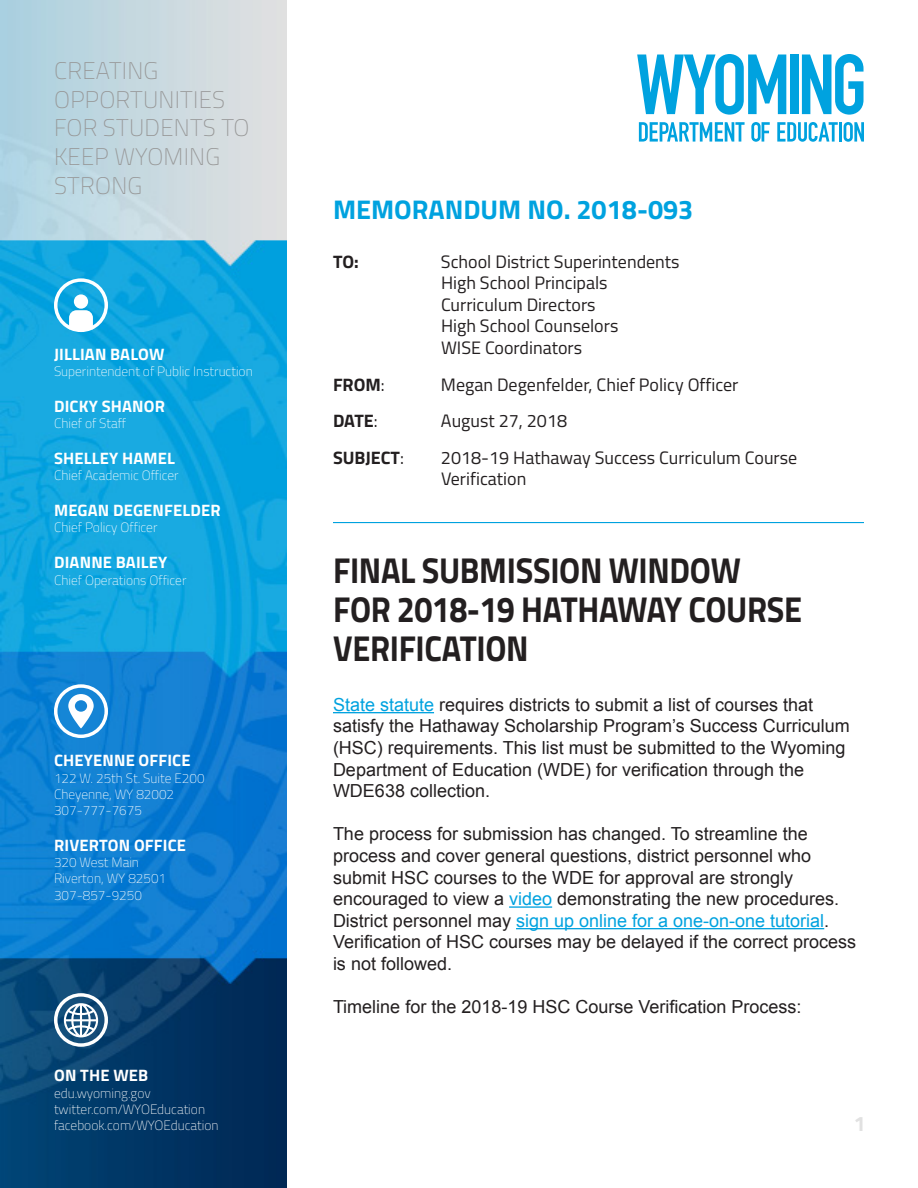
<style>
.page{position:relative;width:918px;height:1188px;background:#fff}
.page>*{position:absolute;margin:0;border:0;box-sizing:border-box;transform-origin:0 0}
.Headline{font:700 36px/39px "Titillium Web";letter-spacing:-.01em;color:#231f20;scale:.9 1}
.Section_Title{font:700 27px "Titillium Web";color:#00a2df}
.t1{font:100 24px/28.8px "Titillium Web";letter-spacing:.01em;color:#969696}
.t2{font:700 21px "Titillium Web";color:#e1e1e1}
.t3{font:18px/21.6px "Arial";color:#231f20}
.t4{font:18px/21.6px "Titillium Web";color:#231f20}
.t5{font:700 18px "Titillium Web";color:#231f20}
.Sidebar_Title{font:700 16.5px "Titillium Web";letter-spacing:.01em;color:#fff}
.Sidebar_Description{font:100 13.5px "Titillium Web";color:#fff}
.s1{font-weight:400}
.s2{color:#00a2df}
</style>
<div class="page">
<img style="left:0;top:0;width:286px;height:1188px">
<hr style="left:333px;top:712px;width:101px;height:1px;background:#00a2df">
<hr style="left:509px;top:906px;width:43px;height:2px;background:#00a2df">
<hr style="left:516px;top:928px;width:308px;height:1px;background:#00a2df">
<svg style="left:54px;top:993px;width:54px;height:54px"></svg>
<svg style="left:54px;top:684px;width:54px;height:54px"></svg>
<svg style="left:54px;top:278px;width:54px;height:54px"></svg>
<svg style="left:637px;top:54px;width:149px;height:61px"></svg>
<div style="left:790px;top:55px;width:8px;height:59px;background:#00a2df"></div>
<svg style="left:802px;top:54px;width:62px;height:61px"></svg>
<svg style="left:639px;top:122px;width:106px;height:20px"></svg>
<svg style="left:751px;top:122px;width:19px;height:20px"></svg>
<svg style="left:777px;top:122px;width:61px;height:20px"></svg>
<hr style="left:839px;top:122px;width:3px;height:20px;background:#00a2df">
<svg style="left:844px;top:122px;width:20px;height:20px"></svg>
<hr style="left:333px;top:522px;width:531px;height:1px;background:#00a2df">
<p class="t1" style="left:54px;top:55px;width:197px">CREATING<br>OPPORTUNITIES<br>FOR STUDENTS TO<br>KEEP WYOMING<br>STRONG</p>
<p class="Sidebar_Title" style="left:54px;top:341px;width:112px">JILLIAN BALOW</p>
<p class="Sidebar_Description" style="left:54px;top:361px;width:200px">Superintendent of Public Instruction</p>
<p class="Sidebar_Title" style="left:54px;top:393px;width:112px">DICKY SHANOR</p>
<p class="Sidebar_Description" style="left:54px;top:414px;width:74px">Chief of Staff</p>
<p class="Sidebar_Title" style="left:54px;top:446px;width:122px">SHELLEY HAMEL</p>
<p class="Sidebar_Description" style="left:54px;top:466px;width:126px">Chief Academic Officer</p>
<p class="Sidebar_Title" style="left:54px;top:498px;width:168px">MEGAN DEGENFELDER</p>
<p class="Sidebar_Description" style="left:54px;top:518px;width:105px">Chief Policy Officer</p>
<p class="Sidebar_Title" style="left:54px;top:550px;width:115px">DIANNE BAILEY</p>
<p class="Sidebar_Description" style="left:54px;top:570px;width:134px">Chief Operations Officer</p>
<p class="Sidebar_Title" style="left:54px;top:748px;width:138px">CHEYENNE OFFICE</p>
<p class="Sidebar_Description" style="left:54px;top:768px;width:152px">122 W. 25th St. Suite E200</p>
<p class="Sidebar_Description" style="left:54px;top:784px;width:122px">Cheyenne, WY 82002</p>
<p class="Sidebar_Description" style="left:54px;top:801px;width:89px">307-777-7675</p>
<p class="Sidebar_Title" style="left:54px;top:833px;width:133px">RIVERTON OFFICE</p>
<p class="Sidebar_Description" style="left:54px;top:853px;width:87px">320 West Main</p>
<p class="Sidebar_Description" style="left:54px;top:869px;width:114px">Riverton, WY 82501</p>
<p class="Sidebar_Description" style="left:54px;top:885px;width:89px">307-857-9250</p>
<p class="Sidebar_Title" style="left:54px;top:1063px;width:96px">ON THE WEB</p>
<p class="Sidebar_Description" style="left:54px;top:1083px;width:98px">edu.wyoming.gov</p>
<p class="Sidebar_Description" style="left:54px;top:1099px;width:153px">twitter.com/WYOEducation</p>
<p class="Sidebar_Description" style="left:54px;top:1116px;width:166px">facebook.com/WYOEducation</p>
<p class="Section_Title" style="left:333px;top:189px;width:362px">MEMORANDUM NO. 2018-093</p>
<p class="t5" style="left:333px;top:248px;width:27px">TO:</p>
<p class="t4" style="left:441px;top:250px;width:240px">School District Superintendents</p>
<p class="t4" style="left:441px;top:271px;width:168px">High School Principals</p>
<p class="t4" style="left:441px;top:293px;width:156px">Curriculum Directors</p>
<p class="t4" style="left:441px;top:314px;width:179px">High School Counselors</p>
<p class="t4" style="left:441px;top:336px;width:143px">WISE Coordinators</p>
<p class="t5" style="left:333px;top:371px;width:53px">FROM<span class="s1">:</span></p>
<p class="t4" style="left:441px;top:373px;width:299px">Megan Degenfelder, Chief Policy Officer</p>
<p class="t5" style="left:333px;top:407px;width:46px">DATE<span class="s1">:</span></p>
<p class="t4" style="left:441px;top:409px;width:128px">August 27, 2018</p>
<p class="t5" style="left:333px;top:444px;width:72px">SUBJECT<span class="s1">:</span></p>
<p class="t4" style="left:441px;top:446px;width:358px">2018-19 Hathaway Success Curriculum Course<br>Verification</p>
<p class="Headline" style="left:333px;top:549px;width:523px">FINAL SUBMISSION WINDOW<br>FOR 2018-19 HATHAWAY COURSE<br>VERIFICATION</p>
<p class="t3" style="left:333px;top:694px;width:518px"><span class="s2">State statute</span> requires districts to submit a list of courses that satisfy the Hathaway Scholarship Program’s Success Curriculum (HSC) requirements. This list must be submitted to the Wyoming Department of Education (WDE) for verification through the WDE638 collection.</p>
<p class="t3" style="left:333px;top:823px;width:525px">The process for submission has changed. To streamline the process and cover general questions, district personnel who submit HSC courses to the WDE for approval are strongly encouraged to view a <span class="s2">video</span> demonstrating the new procedures.<br>District personnel may <span class="s2">sign up online for a one-on-one tutorial</span>.<br>Verification of HSC courses may be delayed if the correct process is not followed.</p>
<p class="t3" style="left:333px;top:996px;width:470px">Timeline for the 2018-19 HSC Course Verification Process:</p>
<p class="t2" style="left:854px;top:1107px;width:13px">1</p>
</div>
